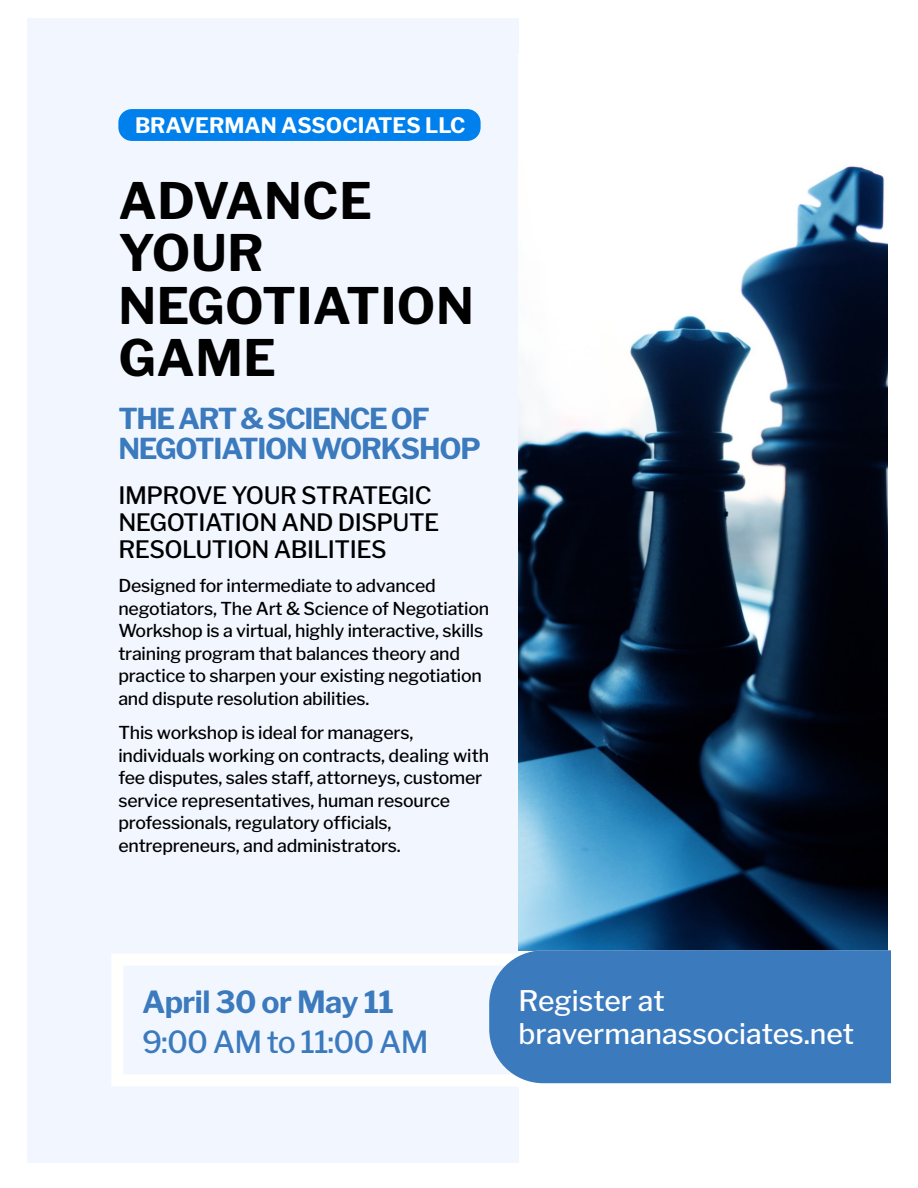
<style>
.page{position:relative;width:918px;height:1188px;background:#fff}
.page>*{position:absolute;margin:0;border:0;box-sizing:border-box;transform-origin:0 0}
.t1{font:700 49.95px/52.5px "Libre Franklin";letter-spacing:.01em;color:#000}
.t2{font:500 30.3px "Libre Franklin";letter-spacing:-.03em;color:#3c7abe}
.t3{font:700 30.3px "Libre Franklin";letter-spacing:-.02em;color:#3c7abe}
.t4{font:700 28.65px/30px "Libre Franklin";letter-spacing:-.05em;color:#3c7abe}
.t5{font:500 28.2px/33.9px "Libre Franklin";color:#fff}
.t6{font:500 23.85px/27px "Libre Franklin";letter-spacing:-.02em;color:#000}
.t7{font:700 21.15px "Libre Franklin";color:#fff}
.t8{font:500 17.7px/22.5px "Libre Franklin";letter-spacing:-.01em;color:#000}
</style>
<div class="page">
<div style="left:27px;top:19px;width:491px;height:1144px;background:#f2f7ff"></div>
<div style="left:111px;top:954px;width:415px;height:132px;border:12px solid #fffffd"></div>
<img style="left:518px;top:166px;width:370px;height:784px">
<div style="left:489px;top:950px;width:402px;height:133px;background:#3c7abe"></div>
<div style="left:118px;top:109px;width:363px;height:32px;background:#0080ec;border-radius:14px"></div>
<p class="t7" style="left:135px;top:113px;width:332px">BRAVERMAN ASSOCIATES LLC</p>
<h1 class="t1" style="left:118px;top:174px;width:357px">ADVANCE<br>YOUR<br>NEGOTIATION<br>GAME</h1>
<h3 class="t4" style="left:118px;top:404px;width:364px">THE ART &amp; SCIENCE OF<br>NEGOTIATION WORKSHOP</h3>
<h3 class="t6" style="left:118px;top:482px;width:323px">IMPROVE YOUR STRATEGIC<br>NEGOTIATION AND DISPUTE<br>RESOLUTION ABILITIES</h3>
<p class="t8" style="left:118px;top:575px;width:372px">Designed for intermediate to advanced negotiators, The Art &amp; Science of Negotiation Workshop is a virtual, highly interactive, skills training program that balances theory and practice to sharpen your existing negotiation and dispute resolution abilities.</p>
<p class="t8" style="left:118px;top:722px;width:372px">This workshop is ideal for managers, individuals working on contracts, dealing with fee disputes, sales staff, attorneys, customer service representatives, human resource professionals, regulatory officials, entrepreneurs, and administrators.</p>
<h2 class="t3" style="left:142px;top:983px;width:254px">April 30 or May 11</h2>
<h2 class="t2" style="left:142px;top:1024px;width:288px">9:00 AM to 11:00 AM</h2>
<h3 class="t5" style="left:518px;top:983px;width:337px">Register at bravermanassociates.net</h3>
</div>
